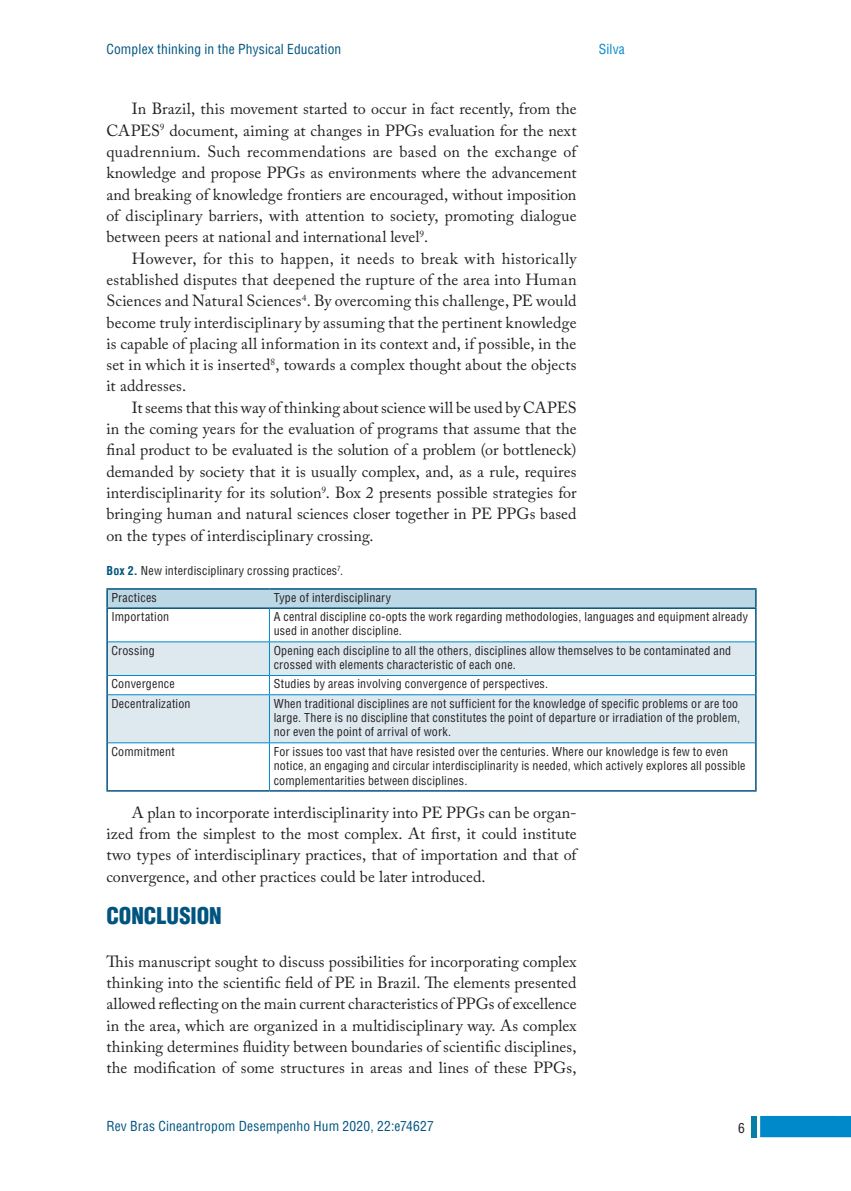
<style>
.page{position:relative;width:851px;height:1191px;background:#fff}
.page>*{position:absolute;margin:0;border:0;box-sizing:border-box;transform-origin:0 0}
.t1{font:900 condensed 22.5px "Helvetica LT Std";color:#01547f}
.t2{font:16.05px/21.3px "Adobe Caslon Pro";letter-spacing:.005em;color:#231f20;text-align:justify}
.t3{font:condensed 13.5px "Helvetica LT Std";letter-spacing:.015em;color:#01547f}
.t4{font:condensed 13.5px "Helvetica LT Std";letter-spacing:.015em;color:#0089ca}
.t5{font:condensed 13.5px "Helvetica LT Std";color:#231f20}
.t6{font:condensed 12px/14.4px "Helvetica LT Std";letter-spacing:.02em;color:#231f20}
.s1{font-weight:700;color:#01547f}
</style>
<div class="page">
<div style="left:751px;top:1116px;width:5px;height:21px;background:#087da5"></div>
<div style="left:760px;top:1116px;width:90px;height:21px;background:#0089ca"></div>
<svg style="left:108px;top:642px;width:647px;height:100px;fill:#dde9ef"></svg>
<hr style="left:269px;top:609px;width:1px;height:32px;background:#0089ca">
<hr style="left:108px;top:641px;width:161px;height:1px;background:#0089ca">
<hr style="left:269px;top:641px;width:486px;height:1px;background:#0089ca">
<hr style="left:269px;top:642px;width:1px;height:33px;background:#0089ca">
<hr style="left:108px;top:675px;width:161px;height:1px;background:#0089ca">
<hr style="left:269px;top:675px;width:486px;height:1px;background:#0089ca">
<svg style="left:269px;top:676px;width:1px;height:18px"></svg>
<hr style="left:108px;top:694px;width:161px;height:1px;background:#0089ca">
<hr style="left:269px;top:694px;width:486px;height:1px;background:#0089ca">
<hr style="left:269px;top:695px;width:1px;height:47px;background:#0089ca">
<hr style="left:108px;top:742px;width:161px;height:1px;background:#0089ca">
<hr style="left:269px;top:742px;width:486px;height:1px;background:#0089ca">
<hr style="left:269px;top:743px;width:1px;height:47px;background:#0089ca">
<hr style="left:106px;top:607px;width:163px;height:2px;background:#01547f">
<hr style="left:269px;top:607px;width:487px;height:2px;background:#01547f">
<hr style="left:106px;top:588px;width:163px;height:1px;background:#01547f">
<hr style="left:269px;top:588px;width:487px;height:1px;background:#01547f">
<svg style="left:106px;top:589px;width:650px;height:19px;background:#afcedd"></svg>
<hr style="left:106px;top:609px;width:2px;height:33px;background:#01547f">
<hr style="left:755px;top:609px;width:1px;height:33px;background:#01547f">
<hr style="left:106px;top:642px;width:2px;height:33px;background:#01547f">
<hr style="left:755px;top:642px;width:1px;height:33px;background:#01547f">
<hr style="left:106px;top:675px;width:2px;height:20px;background:#01547f">
<svg style="left:755px;top:675px;width:1px;height:20px"></svg>
<hr style="left:106px;top:695px;width:2px;height:48px;background:#01547f">
<hr style="left:755px;top:695px;width:1px;height:48px;background:#01547f">
<hr style="left:106px;top:743px;width:2px;height:47px;background:#01547f">
<hr style="left:755px;top:743px;width:1px;height:47px;background:#01547f">
<hr style="left:106px;top:790px;width:163px;height:1px;background:#01547f">
<hr style="left:269px;top:790px;width:487px;height:1px;background:#01547f">
<p class="t3" style="left:106px;top:41px;width:236px">Complex thinking in the Physical Education</p>
<p class="t4" style="left:598px;top:41px;width:28px">Silva</p>
<p class="t2" style="left:106px;top:98px;width:471px;text-indent:26px">In Brazil, this movement started to occur in fact recently, from the CAPES<sup>9</sup> document, aiming at changes in PPGs evaluation for the next quadrennium. Such recommendations are based on the exchange of knowledge and propose PPGs as environments where the advancement and breaking of knowledge frontiers are encouraged, without imposition of disciplinary barriers, with attention to society, promoting dialogue between peers at national and international level<sup>9</sup>.</p>
<p class="t2" style="left:106px;top:247px;width:471px;text-indent:26px">However, for this to happen, it needs to break with historically established disputes that deepened the rupture of the area into Human Sciences and Natural Sciences<sup>4</sup>. By overcoming this challenge, PE would become truly interdisciplinary by assuming that the pertinent knowledge is capable of placing all information in its context and, if possible, in the set in which it is inserted<sup>8</sup>, towards a complex thought about the objects it addresses.</p>
<p class="t2" style="left:106px;top:396px;width:471px;text-indent:26px">It seems that this way of thinking about science will be used by CAPES in the coming years for the evaluation of programs that assume that the final product to be evaluated is the solution of a problem (or bottleneck) demanded by society that it is usually complex, and, as a rule, requires interdisciplinarity for its solution<sup>9</sup>. Box 2 presents possible strategies for bringing human and natural sciences closer together in PE PPGs based on the types of interdisciplinary crossing.</p>
<p class="t6" style="left:111px;top:558px;width:233px;line-height:26.4px;text-indent:-5px"><span class="s1">Box 2.</span> New interdisciplinary crossing practices<sup>7</sup>.<br>Practices</p>
<p class="t6" style="left:274px;top:590px;width:119px">Type of interdisciplinary</p>
<p class="t6" style="left:111px;top:609px;width:59px">Importation</p>
<p class="t6" style="left:274px;top:609px;width:476px">A central discipline co-opts the work regarding methodologies, languages and equipment already used in another discipline.</p>
<p class="t6" style="left:111px;top:643px;width:45px">Crossing</p>
<p class="t6" style="left:274px;top:643px;width:459px">Opening each discipline to all the others, disciplines allow themselves to be contaminated and crossed with elements characteristic of each one.</p>
<p class="t6" style="left:111px;top:676px;width:65px">Convergence</p>
<p class="t6" style="left:274px;top:676px;width:276px">Studies by areas involving convergence of perspectives.</p>
<p class="t6" style="left:111px;top:696px;width:81px">Decentralization</p>
<p class="t6" style="left:274px;top:696px;width:468px">When traditional disciplines are not sufficient for the knowledge of specific problems or are too large. There is no discipline that constitutes the point of departure or irradiation of the problem, nor even the point of arrival of work.</p>
<p class="t6" style="left:111px;top:744px;width:65px">Commitment</p>
<p class="t6" style="left:274px;top:744px;width:473px">For issues too vast that have resisted over the centuries. Where our knowledge is few to even notice, an engaging and circular interdisciplinarity is needed, which actively explores all possible complementarities between disciplines.</p>
<p class="t2" style="left:106px;top:801px;width:471px;text-indent:26px">A plan to incorporate interdisciplinarity into PE PPGs can be organ&shy;ized from the simplest to the most complex. At first, it could institute two types of interdisciplinary practices, that of importation and that of convergence, and other practices could be later introduced.</p>
<h1 class="t1" style="left:106px;top:901px;width:117px">CONCLUSION</h1>
<p class="t2" style="left:106px;top:950px;width:471px">This manuscript sought to discuss possibilities for incorporating complex thinking into the scientific field of PE in Brazil. The elements presented allowed reflecting on the main current characteristics of PPGs of excellence in the area, which are organized in a multidisciplinary way. As complex thinking determines fluidity between boundaries of scientific disciplines, the modification of some structures in areas and lines of these PPGs,</p>
<p class="t3" style="left:106px;top:1118px;width:329px">Rev Bras Cineantropom Desempenho Hum 2020, 22:e74627</p>
<p class="t5" style="left:738px;top:1120px;width:8px">6</p>
</div>
